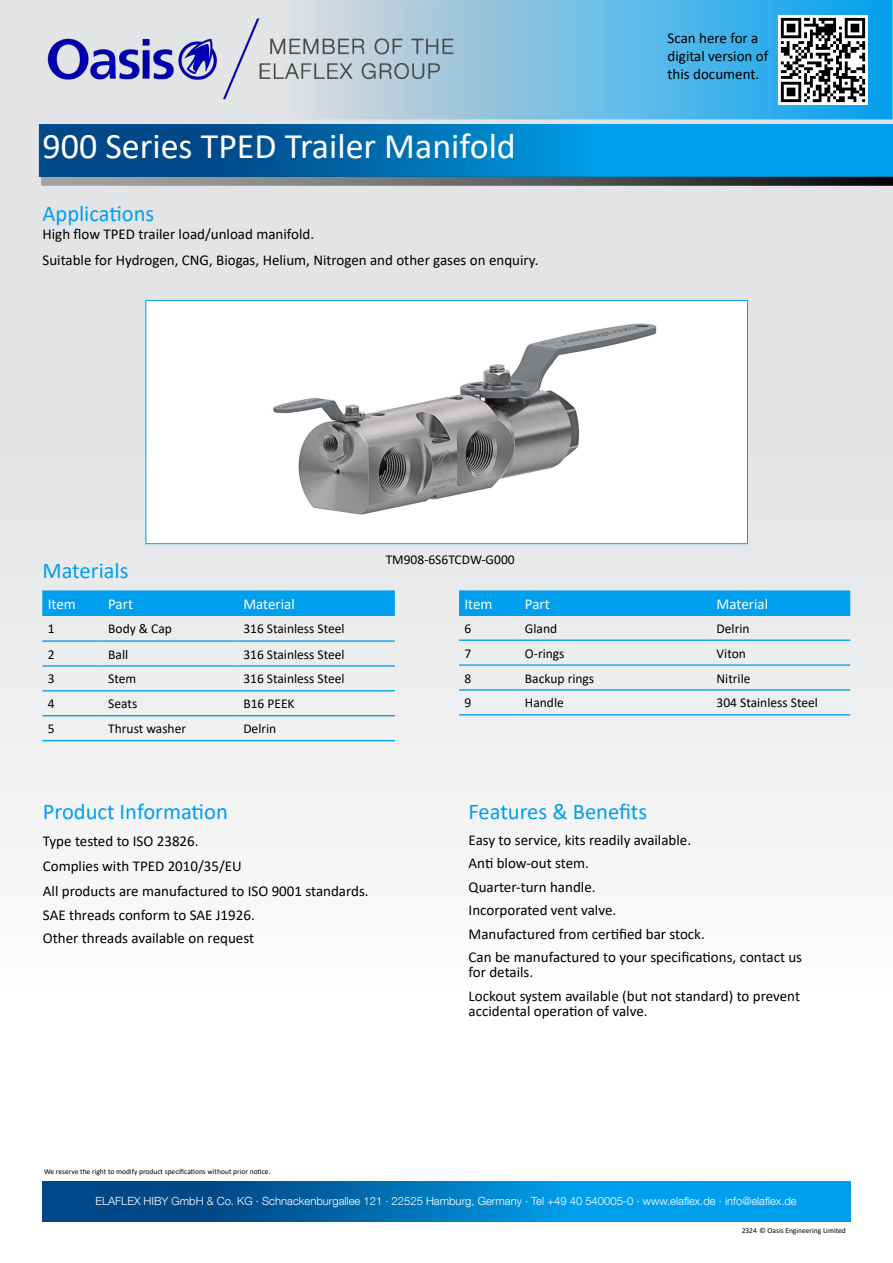
<style>
.page{position:relative;width:893px;height:1263px;background:#fff}
.page>*{position:absolute;margin:0;border:0;box-sizing:border-box;transform-origin:0 0}
.t1{font:36px "Calibri";color:#fff}
.t2{font:22.5px "Calibri";color:#009fee}
.t3{font:15px/18px "Calibri";color:#000}
.t4{font:15px "Calibri";color:#fff}
.t5{font:13.5px "Calibri";color:#000}
.t6{font:300 11.25px "Helvetica Neue LT Com";color:#fff}
.t7{font:7.5px "Calibri";color:#000}
</style>
<div class="page">
<div style="left:0;top:0;width:893px;height:1263px;background:linear-gradient(to bottom,#d5d9dd,#fff)"></div>
<svg style="left:42px;top:1181px;width:808px;height:40px;background:#0077be"></svg>
<svg style="left:42px;top:127px;width:848px;height:47px;background:#0078bf"></svg>
<svg style="left:41px;top:177px;width:852px;height:9px;background:#656565"></svg>
<svg style="left:39px;top:3px;width:851px;height:113px;background:#79c1e5"></svg>
<div style="left:36px;top:0;width:857px;height:119px;border:2px solid #fff"></div>
<img style="left:43px;top:17px;width:415px;height:83px">
<img style="left:778px;top:15px;width:89px;height:90px">
<div style="left:42px;top:590px;width:353px;height:25px;background:#009fee"></div>
<hr style="left:42px;top:615px;width:61px;height:1px;background:#009fee">
<hr style="left:103px;top:615px;width:135px;height:1px;background:#009fee">
<hr style="left:238px;top:615px;width:157px;height:1px;background:#009fee">
<hr style="left:42px;top:640px;width:61px;height:2px;background:#009fee">
<hr style="left:103px;top:640px;width:135px;height:2px;background:#009fee">
<hr style="left:238px;top:640px;width:157px;height:2px;background:#009fee">
<hr style="left:42px;top:665px;width:61px;height:2px;background:#009fee">
<hr style="left:103px;top:665px;width:135px;height:2px;background:#009fee">
<hr style="left:238px;top:665px;width:157px;height:2px;background:#009fee">
<hr style="left:42px;top:690px;width:61px;height:1px;background:#009fee">
<hr style="left:103px;top:690px;width:135px;height:1px;background:#009fee">
<hr style="left:238px;top:690px;width:157px;height:1px;background:#009fee">
<hr style="left:42px;top:715px;width:61px;height:1px;background:#009fee">
<hr style="left:103px;top:715px;width:135px;height:1px;background:#009fee">
<hr style="left:238px;top:715px;width:157px;height:1px;background:#009fee">
<hr style="left:42px;top:740px;width:61px;height:1px;background:#009fee">
<hr style="left:103px;top:740px;width:135px;height:1px;background:#009fee">
<hr style="left:238px;top:740px;width:157px;height:1px;background:#009fee">
<div style="left:459px;top:590px;width:391px;height:25px;background:#009fee"></div>
<hr style="left:459px;top:615px;width:61px;height:1px;background:#009fee">
<hr style="left:520px;top:615px;width:191px;height:1px;background:#009fee">
<hr style="left:711px;top:615px;width:139px;height:1px;background:#009fee">
<hr style="left:459px;top:639px;width:61px;height:2px;background:#009fee">
<hr style="left:520px;top:639px;width:191px;height:2px;background:#009fee">
<hr style="left:711px;top:639px;width:139px;height:2px;background:#009fee">
<hr style="left:459px;top:664px;width:61px;height:2px;background:#009fee">
<hr style="left:520px;top:664px;width:191px;height:2px;background:#009fee">
<hr style="left:711px;top:664px;width:139px;height:2px;background:#009fee">
<hr style="left:459px;top:689px;width:61px;height:2px;background:#009fee">
<hr style="left:520px;top:689px;width:191px;height:2px;background:#009fee">
<hr style="left:711px;top:689px;width:139px;height:2px;background:#009fee">
<hr style="left:459px;top:714px;width:61px;height:1px;background:#009fee">
<hr style="left:520px;top:714px;width:191px;height:1px;background:#009fee">
<hr style="left:711px;top:714px;width:139px;height:1px;background:#009fee">
<div style="left:146px;top:300px;width:601px;height:244px;background:#fff"></div>
<img style="left:273px;top:323px;width:384px;height:192px">
<div style="left:145px;top:300px;width:603px;height:244px;border:1px solid #009fee"></div>
<h1 class="t1" style="left:43px;top:121px;width:475px">900 Series TPED Trailer Manifold</h1>
<p class="t2" style="left:43px;top:198px;width:113px">Applications</p>
<p class="t3" style="left:43px;top:224px;width:273px">High flow TPED trailer load/unload manifold.</p>
<p class="t3" style="left:43px;top:251px;width:497px">Suitable for Hydrogen, CNG, Biogas, Helium, Nitrogen and other gases on enquiry.</p>
<p class="t2" style="left:43px;top:555px;width:88px">Materials</p>
<p class="t5" style="left:386px;top:550px;width:130px">TM908-6S6TCDW-G000</p>
<p class="t3" style="left:668px;top:29px;width:102px">Scan here for a digital version of this document.</p>
<p class="t4" style="left:48px;top:593px;width:30px">Item</p>
<p class="t4" style="left:108px;top:593px;width:26px">Part</p>
<p class="t4" style="left:243px;top:593px;width:53px">Material</p>
<p class="t5" style="left:48px;top:619px;width:8px">1</p>
<p class="t5" style="left:108px;top:619px;width:65px">Body &amp; Cap</p>
<p class="t5" style="left:243px;top:619px;width:103px">316 Stainless Steel</p>
<p class="t5" style="left:48px;top:645px;width:8px">2</p>
<p class="t5" style="left:108px;top:645px;width:21px">Ball</p>
<p class="t5" style="left:243px;top:645px;width:103px">316 Stainless Steel</p>
<p class="t5" style="left:48px;top:670px;width:8px">3</p>
<p class="t5" style="left:108px;top:670px;width:30px">Stem</p>
<p class="t5" style="left:243px;top:670px;width:103px">316 Stainless Steel</p>
<p class="t5" style="left:48px;top:694px;width:8px">4</p>
<p class="t5" style="left:108px;top:694px;width:31px">Seats</p>
<p class="t5" style="left:243px;top:694px;width:53px">B16 PEEK</p>
<p class="t5" style="left:48px;top:719px;width:8px">5</p>
<p class="t5" style="left:108px;top:719px;width:79px">Thrust washer</p>
<p class="t5" style="left:243px;top:719px;width:35px">Delrin</p>
<p class="t4" style="left:464px;top:593px;width:30px">Item</p>
<p class="t4" style="left:525px;top:593px;width:26px">Part</p>
<p class="t4" style="left:717px;top:593px;width:53px">Material</p>
<p class="t5" style="left:464px;top:619px;width:8px">6</p>
<p class="t5" style="left:525px;top:619px;width:34px">Gland</p>
<p class="t5" style="left:717px;top:619px;width:35px">Delrin</p>
<p class="t5" style="left:464px;top:644px;width:8px">7</p>
<p class="t5" style="left:525px;top:644px;width:41px">O-rings</p>
<p class="t5" style="left:717px;top:644px;width:31px">Viton</p>
<p class="t5" style="left:464px;top:669px;width:8px">8</p>
<p class="t5" style="left:525px;top:669px;width:71px">Backup rings</p>
<p class="t5" style="left:717px;top:669px;width:35px">Nitrile</p>
<p class="t5" style="left:464px;top:694px;width:8px">9</p>
<p class="t5" style="left:525px;top:694px;width:40px">Handle</p>
<p class="t5" style="left:717px;top:694px;width:103px">304 Stainless Steel</p>
<p class="t2" style="left:43px;top:796px;width:186px">Product Information</p>
<p class="t2" style="left:469px;top:796px;width:180px">Features &amp; Benefits</p>
<p class="t3" style="left:43px;top:832px;width:157px">Type tested to ISO 23826.</p>
<p class="t3" style="left:43px;top:857px;width:200px">Complies with TPED 2010/35/EU</p>
<p class="t3" style="left:43px;top:882px;width:327px">All products are manufactured to ISO 9001 standards.</p>
<p class="t3" style="left:43px;top:905px;width:213px">SAE threads conform to SAE J1926.</p>
<p class="t3" style="left:43px;top:929px;width:213px">Other threads available on request</p>
<p class="t3" style="left:469px;top:830px;width:224px">Easy to service, kits readily available.</p>
<p class="t3" style="left:469px;top:854px;width:122px">Anti blow-out stem.</p>
<p class="t3" style="left:469px;top:877px;width:128px">Quarter-turn handle.</p>
<p class="t3" style="left:469px;top:901px;width:149px">Incorporated vent valve.</p>
<p class="t3" style="left:469px;top:924px;width:238px">Manufactured from certified bar stock.</p>
<p class="t3" style="left:469px;top:949px;width:335px;line-height:15px">Can be manufactured to your specifications, contact us for details.</p>
<p class="t3" style="left:469px;top:988px;width:333px;line-height:15px">Lockout system available (but not standard) to prevent accidental operation of valve.</p>
<p class="t7" style="left:44px;top:1166px;width:228px">We reserve the right to modify product specifications without prior notice.</p>
<p class="t6" style="left:95px;top:1194px;width:703px">ELAFLEX HIBY GmbH &amp; Co. KG · Schnackenburgallee 121 · 22525 Hamburg, Germany · Tel +49 40 540005-0 · www.elaflex.de · info@elaflex.de</p>
<p class="t7" style="left:742px;top:1225px;width:106px">2324 © Oasis Engineering Limited</p>
</div>
